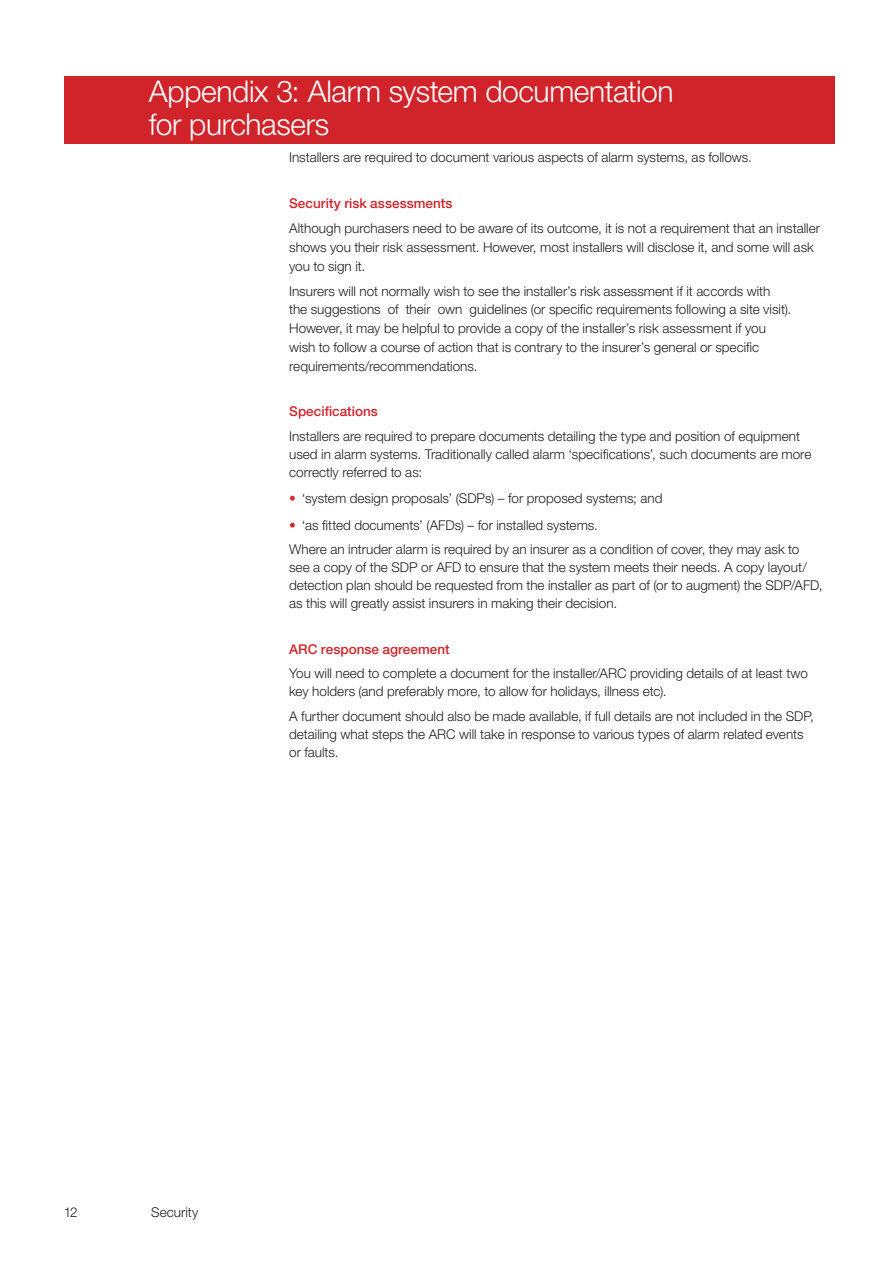
<style>
.page{position:relative;width:893px;height:1263px;background:#fff}
.page>*{position:absolute;margin:0;border:0;box-sizing:border-box;transform-origin:0 0}
.FPA_Chapter_heads{font:300 30px/33px "Helvetica Neue LT Std";letter-spacing:-.015em;color:#fff}
.FPA_Body_text{font:300 13.5px/18px "Helvetica Neue LT Std";color:#231f20}
.FPA_0_0_heads{font:500 13.5px "Helvetica Neue LT Pro";letter-spacing:.005em;color:#d1232a}
.s1{color:#d1232a}
</style>
<div class="page">
<div style="left:64px;top:77px;width:64px;height:67px;background:#d1232a"></div>
<div style="left:128px;top:77px;width:707px;height:67px;background:#d1232a"></div>
<p class="FPA_Chapter_heads" style="left:149px;top:74px;width:526px">Appendix 3: Alarm system documentation for purchasers</p>
<p class="FPA_Body_text" style="left:289px;top:148px;width:464px">Installers are required to document various aspects of alarm systems, as follows.</p>
<p class="FPA_0_0_heads" style="left:289px;top:195px;width:165px">Security risk assessments</p>
<p class="FPA_Body_text" style="left:289px;top:219px;width:532px;line-height:18.8px">Although purchasers need to be aware of its outcome, it is not a requirement that an installer shows you their risk assessment. However, most installers will disclose it, and some will ask you to sign it.</p>
<p class="FPA_Body_text" style="left:289px;top:281px;width:504px;line-height:18.8px">Insurers will not normally wish to see the installer’s risk assessment if it accords with the suggestions of their own guidelines (or specific requirements following a site visit).<br>However, it may be helpful to provide a copy of the installer’s risk assessment if you wish to follow a course of action that is contrary to the insurer’s general or specific requirements/recommendations.</p>
<p class="FPA_0_0_heads" style="left:289px;top:403px;width:90px">Specifications</p>
<p class="FPA_Body_text" style="left:289px;top:427px;width:524px">Installers are required to prepare documents detailing the type and position of equipment used in alarm systems. Traditionally called alarm ‘specifications’, such documents are more correctly referred to as:</p>
<p class="FPA_Body_text" style="left:289px;top:489px;width:375px"><span class="s1">•</span> ‘system design proposals’ (SDPs) – for proposed systems; and</p>
<p class="FPA_Body_text" style="left:289px;top:516px;width:310px"><span class="s1">•</span> ‘as fitted documents’ (AFDs) – for installed systems.</p>
<p class="FPA_Body_text" style="left:289px;top:540px;width:535px">Where an intruder alarm is required by an insurer as a condition of cover, they may ask to see a copy of the SDP or AFD to ensure that the system meets their needs. A copy layout/ detection plan should be requested from the installer as part of (or to augment) the SDP/AFD, as this will greatly assist insurers in making their decision.</p>
<p class="FPA_0_0_heads" style="left:289px;top:641px;width:162px">ARC response agreement</p>
<p class="FPA_Body_text" style="left:289px;top:664px;width:520px">You will need to complete a document for the installer/ARC providing details of at least two key holders (and preferably more, to allow for holidays, illness etc).</p>
<p class="FPA_Body_text" style="left:289px;top:707px;width:526px">A further document should also be made available, if full details are not included in the SDP, detailing what steps the ARC will take in response to various types of alarm related events or faults.</p>
<p class="FPA_Body_text" style="left:64px;top:1203px;width:15px">12</p>
<p class="FPA_Body_text" style="left:151px;top:1203px;width:49px">Security</p>
</div>
